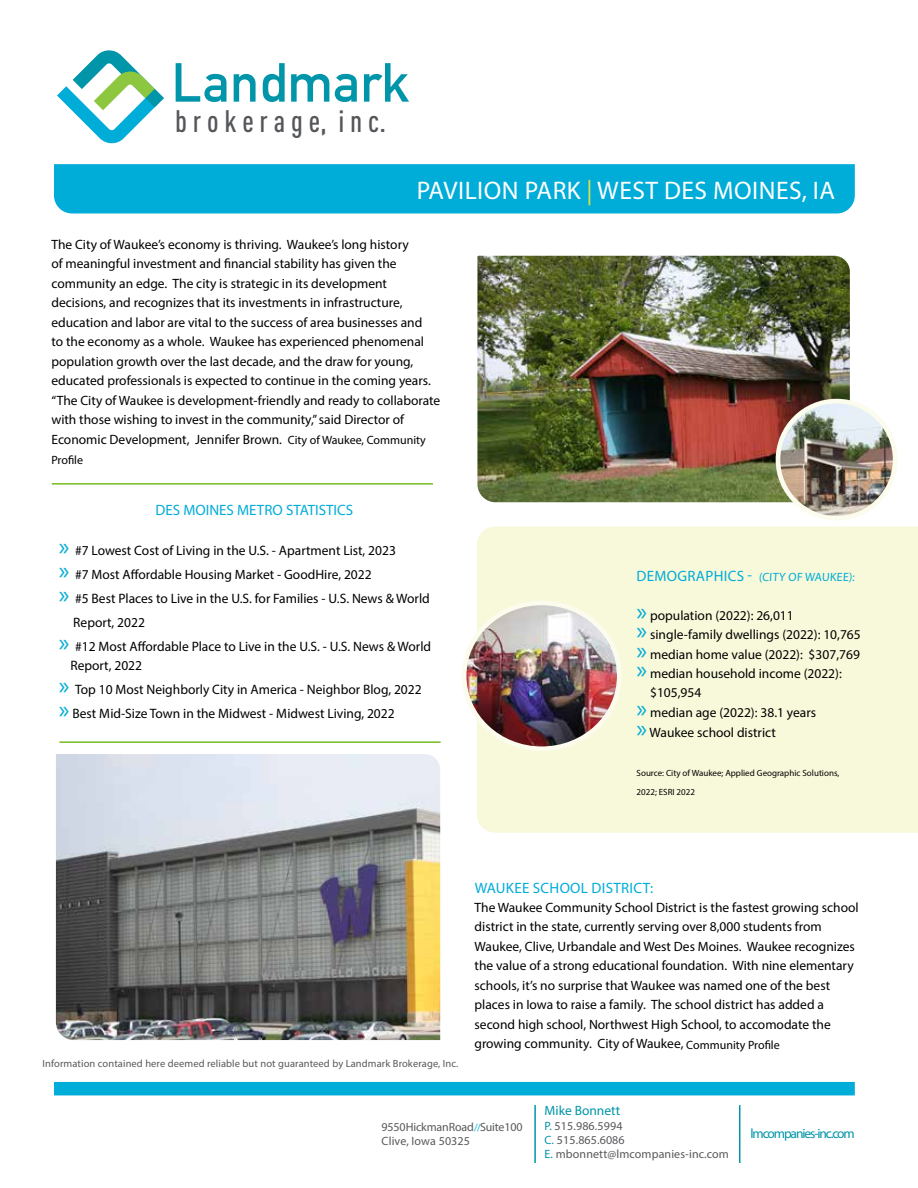
<style>
.page{position:relative;width:918px;height:1188px;background:#fff}
.page>*{position:absolute;margin:0;border:0;box-sizing:border-box;transform-origin:0 0}
.t1{font:500 30.75px "DIN Cond";color:#54565a}
.t2{font:25.5px "Myriad Pro";letter-spacing:.02em;color:#fff}
.t3{font:15px "Myriad Pro";letter-spacing:.02em;color:#00acd8}
.t4{font:15px "Myriad Pro";color:#00acd8}
.t5{font:13.65px/24px "Myriad Pro";color:#000}
.t6{font:13.5px/19.5px "Myriad Pro";color:#000}
.t7{font:13.5px "Myriad Pro";letter-spacing:-.08em;color:#0095a9}
.t8{font:13.5px "Myriad Pro";color:#0095a9}
.t9{font:12px/14.4px "Myriad Pro";letter-spacing:.01em;color:#58595b}
.t10{font:12px/13.5px "Myriad Pro";letter-spacing:-.02em;color:#58595b}
.t11{font:12px "Myriad Pro";letter-spacing:-.005em;color:#000}
.t12{font:10.5px "Myriad Pro";letter-spacing:.01em;color:#58595b}
.t13{font:9px/19.5px "Myriad Pro";color:#000}
.s1{color:#dae247}
.s2{font-size:12px}
.s3{font-size:25.5px;color:#00acd8}
.s4{font-size:10.5px;color:#00acd8}
.s5{color:#0095a9}
</style>
<div class="page">
<div style="left:54px;top:164px;width:801px;height:49px;background:#00acd8"></div>
<hr style="left:739px;top:1105px;width:1px;height:58px;background:#0095a9">
<div style="left:54px;top:1082px;width:801px;height:13px;background:#00acd8"></div>
<hr style="left:534px;top:1105px;width:2px;height:58px;background:#0095a9">
<svg style="left:57px;top:50px;width:107px;height:93px"></svg>
<svg style="left:176px;top:63px;width:51px;height:39px"></svg>
<svg style="left:234px;top:74px;width:22px;height:28px"></svg>
<svg style="left:263px;top:63px;width:22px;height:39px"></svg>
<svg style="left:291px;top:74px;width:38px;height:28px"></svg>
<svg style="left:335px;top:74px;width:22px;height:28px"></svg>
<svg style="left:364px;top:63px;width:45px;height:39px"></svg>
<div style="left:477px;top:526px;width:441px;height:307px;background:#f8f9da"></div>
<hr style="left:52px;top:483px;width:381px;height:2px;background:#76bc21">
<hr style="left:59px;top:741px;width:382px;height:2px;background:#76bc21">
<svg style="left:55px;top:754px;width:386px;height:287px;background:#929291"></svg>
<img style="left:477px;top:255px;width:374px;height:254px">
<img style="left:467px;top:603px;width:152px;height:146px">
<div style="left:462px;top:601px;width:160px;height:150px;border:5px solid #fbfced;border-radius:50%"></div>
<img style="left:778px;top:401px;width:117px;height:117px;border-radius:58px">
<div style="left:776px;top:399px;width:121px;height:122px;border:5px solid #fbfced;border-radius:50%"></div>
<h1 class="t1" style="left:175px;top:102px;width:212px">b r o k e r a g e, i n c.</h1>
<h2 class="t2" style="left:417px;top:175px;width:420px">PAVILION PARK <span class="s1">|</span> WEST DES MOINES, IA</h2>
<p class="t6" style="left:51px;top:235px;width:390px">The City of Waukee’s economy is thriving. Waukee’s long history<br>of meaningful investment and financial stability has given the community an edge. The city is strategic in its development decisions, and recognizes that its investments in infrastructure, education and labor are vital to the success of area businesses and<br>to the economy as a whole. Waukee has experienced phenomenal population growth over the last decade, and the draw for young, educated professionals is expected to continue in the coming years. “The City of Waukee is development-friendly and ready to collaborate with those wishing to invest in the community,” said Director of Economic Development, Jennifer Brown. <span class="s2">City of Waukee, Community</span></p>
<p class="t11" style="left:51px;top:452px;width:33px">Profile</p>
<p class="t4" style="left:155px;top:501px;width:199px">DES MOINES METRO STATISTICS</p>
<p class="t5" style="left:59px;top:538px;width:339px"><span class="s3">»</span> #7 Lowest Cost of Living in the U.S. - Apartment List, 2023</p>
<p class="t6" style="left:59px;top:564px;width:314px"><span class="s3">»</span> #7 Most Affordable Housing Market - GoodHire, 2022</p>
<p class="t5" style="left:59px;top:586px;width:372px"><span class="s3">»</span> #5 Best Places to Live in the U.S. for Families - U.S. News &amp; World</p>
<p class="t5" style="left:73px;top:610px;width:73px">Report, 2022</p>
<p class="t5" style="left:59px;top:634px;width:374px"><span class="s3">»</span> #12 Most Affordable Place to Live in the U.S. - U.S. News &amp; World</p>
<p class="t5" style="left:59px;top:653px;width:364px;text-indent:11px">Report, 2022<br><span class="s3">»</span> Top 10 Most Neighborly City in America - Neighbor Blog, 2022 <span class="s3">»</span> Best Mid-Size Town in the Midwest - Midwest Living, 2022</p>
<p class="t3" style="left:637px;top:566px;width:221px">DEMOGRAPHICS - <span class="s2">(</span><span class="s2">CITY OF WAUKEE</span><span class="s2">):</span></p>
<p class="t6" style="left:637px;top:605px;width:159px"><span class="s3">»</span> population (2022): 26,011</p>
<p class="t6" style="left:637px;top:625px;width:226px"><span class="s3">»</span> single-family dwellings (2022): 10,765</p>
<p class="t6" style="left:637px;top:644px;width:225px"><span class="s3">»</span> median home value (2022): $307,769</p>
<p class="t6" style="left:637px;top:664px;width:207px"><span class="s3">»</span> median household income (2022):</p>
<p class="t6" style="left:650px;top:683px;width:53px">$105,954</p>
<p class="t6" style="left:637px;top:703px;width:181px"><span class="s3">»</span> median age (2022): 38.1 years</p>
<p class="t6" style="left:637px;top:722px;width:141px"><span class="s3">»</span> Waukee school district</p>
<p class="t13" style="left:637px;top:763px;width:204px">Source: City of Waukee; Applied Geographic Solutions,<br>2022; ESRI 2022</p>
<p class="t12" style="left:42px;top:1057px;width:417px">Information contained here deemed reliable but not guaranteed by Landmark Brokerage, Inc.</p>
<p class="t3" style="left:475px;top:878px;width:180px">WAUKEE SCHOOL DISTRICT:</p>
<p class="t6" style="left:475px;top:898px;width:386px">The Waukee Community School District is the fastest growing school district in the state, currently serving over 8,000 students from Waukee, Clive, Urbandale and West Des Moines. Waukee recognizes the value of a strong educational foundation. With nine elementary schools, it’s no surprise that Waukee was named one of the best places in Iowa to raise a family. The school district has added a second high school, Northwest High School, to accomodate the growing community. City of Waukee, <span class="s2">Community Profile</span></p>
<p class="t10" style="left:382px;top:1120px;width:142px">9550 Hickman Road<span class="s4">//</span> Suite 100<br>Clive, Iowa 50325</p>
<p class="t8" style="left:545px;top:1102px;width:77px">Mike Bonnett</p>
<p class="t9" style="left:545px;top:1118px;width:186px"><span class="s5">P.</span> 515.986.5994<br><span class="s5">C.</span> 515.865.6086<br><span class="s5">E.</span> mbonnett@lmcompanies-inc.com</p>
<p class="t7" style="left:750px;top:1126px;width:106px">lmcompanies-inc.com</p>
</div>
